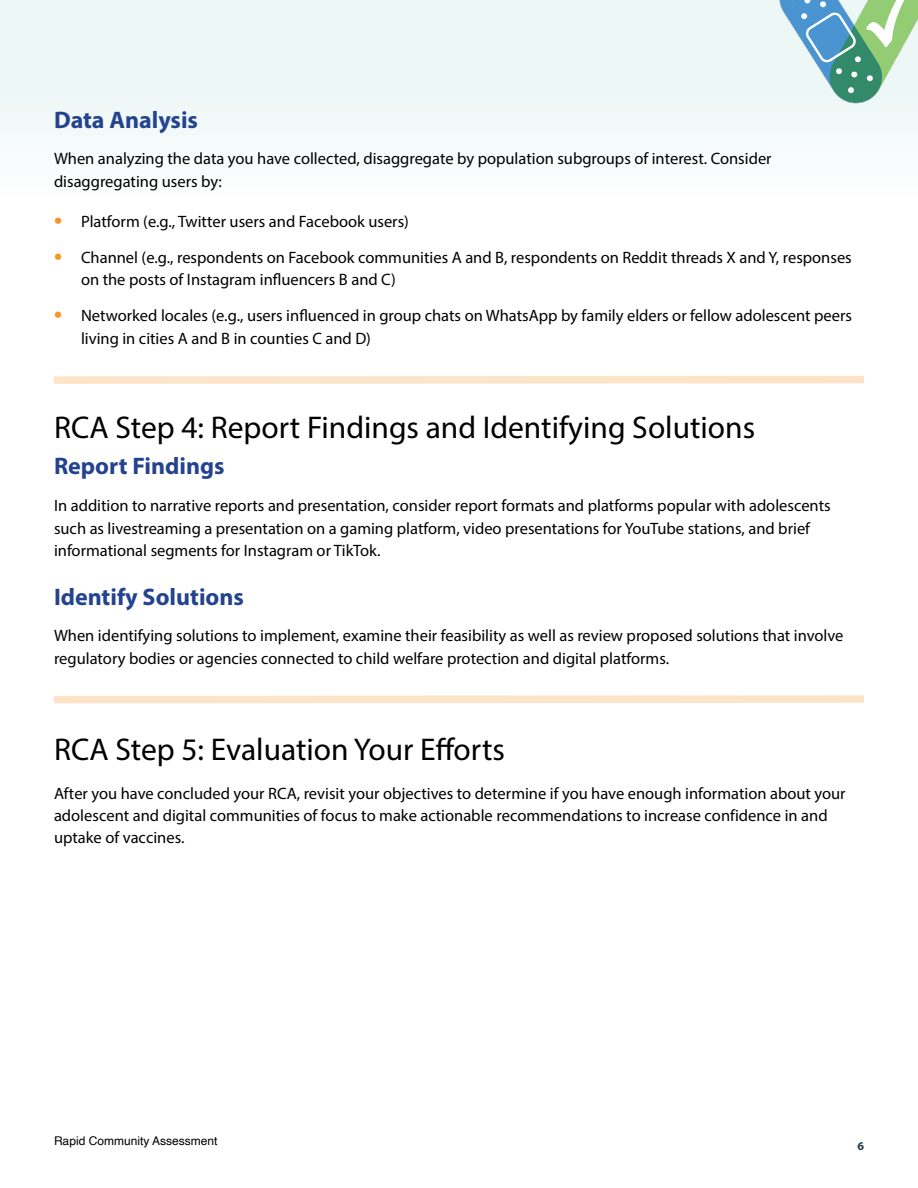
<style>
.page{position:relative;width:918px;height:1188px;background:#fff}
.page>*{position:absolute;margin:0;border:0;box-sizing:border-box;transform-origin:0 0}
.t1{font:31.5px "Myriad Pro";color:#000}
.t2{font:700 24px "Myriad Pro";color:#23438e}
.p_list{font:16.5px/22.5px "Myriad Pro";color:#000}
.t3{font:12px "Helvetica";color:#000}
.t4{font:700 12px "Myriad Pro";color:#22404e}
.s1{font-weight:700;font-size:24px;color:#f89521}
</style>
<div class="page">
<div style="left:0;top:0;width:918px;height:137px;background:#edf7f6"></div>
<img style="left:775px;top:0;width:143px;height:107px">
<svg style="left:54px;top:376px;width:810px;height:8px;background:#fde5cb"></svg>
<svg style="left:54px;top:695px;width:810px;height:9px;background:#fde8d1"></svg>
<h3 class="t2" style="left:54px;top:104px;width:146px">Data Analysis</h3>
<p class="p_list" style="left:54px;top:147px;width:719px">When analyzing the data you have collected, disaggregate by population subgroups of interest. Consider disaggregating users by:</p>
<p class="p_list" style="left:54px;top:210px;width:356px"><span class="s1">•</span> Platform (e.g., Twitter users and Facebook users)</p>
<p class="p_list" style="left:81px;top:246px;width:772px;text-indent:-27px"><span class="s1">•</span> Channel (e.g., respondents on Facebook communities A and B, respondents on Reddit threads X and Y, responses on the posts of Instagram influencers B and C)</p>
<p class="p_list" style="left:81px;top:304px;width:772px;text-indent:-27px"><span class="s1">•</span> Networked locales (e.g., users influenced in group chats on WhatsApp by family elders or fellow adolescent peers living in cities A and B in counties C and D)</p>
<h2 class="t1" style="left:54px;top:408px;width:703px">RCA Step 4: Report Findings and Identifying Solutions</h2>
<h3 class="t2" style="left:54px;top:450px;width:172px">Report Findings</h3>
<p class="p_list" style="left:54px;top:494px;width:778px">In addition to narrative reports and presentation, consider report formats and platforms popular with adolescents such as livestreaming a presentation on a gaming platform, video presentations for YouTube stations, and brief informational segments for Instagram or TikTok.</p>
<h3 class="t2" style="left:54px;top:582px;width:191px">Identify Solutions</h3>
<p class="p_list" style="left:54px;top:624px;width:791px">When identifying solutions to implement, examine their feasibility as well as review proposed solutions that involve regulatory bodies or agencies connected to child welfare protection and digital platforms.</p>
<p class="t1" style="left:54px;top:730px;width:452px">RCA Step 5: Evaluation Your Efforts</p>
<p class="p_list" style="left:54px;top:782px;width:793px">After you have concluded your RCA, revisit your objectives to determine if you have enough information about your adolescent and digital communities of focus to make actionable recommendations to increase confidence in and uptake of vaccines.</p>
<p class="t3" style="left:54px;top:1131px;width:165px">Rapid Community Assessment</p>
<p class="t4" style="left:857px;top:1138px;width:8px">6</p>
</div>
